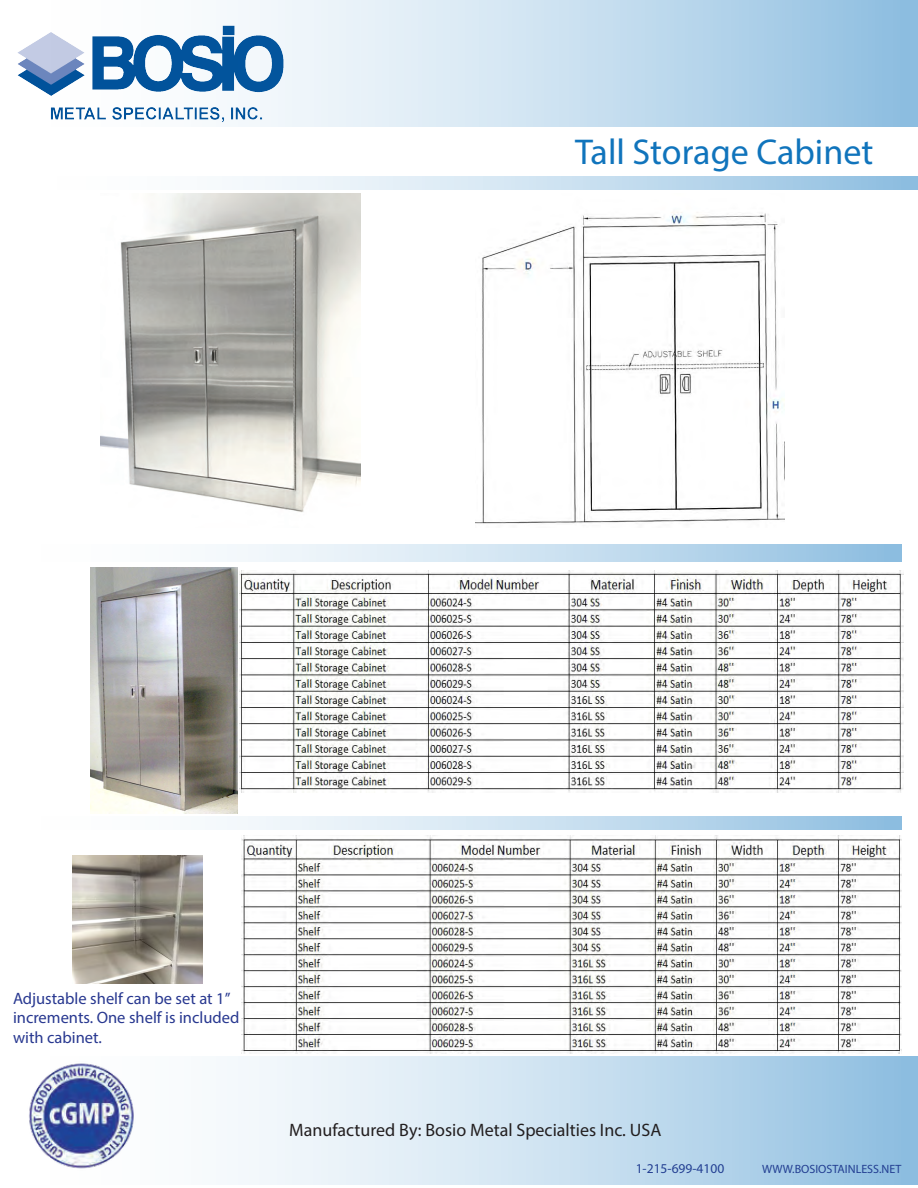
<style>
.page{position:relative;width:918px;height:1188px;background:#fff}
.page>*{position:absolute;margin:0;border:0;box-sizing:border-box;transform-origin:0 0}
.t1{font:36px "Myriad Pro";color:#1074bc}
.t2{font:18px "Myriad Pro";color:#231f20}
.t3{font:16.5px/19.8px "Myriad Pro";color:#283890}
.t4{font:13.5px "Myriad Pro";color:#233f92}
.t5{font:12px "Myriad Pro";color:#233f92}
</style>
<div class="page">
<svg style="left:17px;top:0;width:901px;height:127px"></svg>
<svg style="left:29px;top:1057px;width:889px;height:128px"></svg>
<svg style="left:232px;top:176px;width:686px;height:14px;background:#c7deef"></svg>
<div style="left:0;top:545px;width:902px;height:17px;background:linear-gradient(to right,#fff,#98c4e3)"></div>
<svg style="left:216px;top:816px;width:686px;height:14px;background:#c7deef"></svg>
<img style="left:90px;top:567px;width:147px;height:246px">
<img style="left:476px;top:212px;width:308px;height:312px">
<img style="left:72px;top:856px;width:131px;height:128px">
<img style="left:100px;top:193px;width:260px;height:319px">
<img style="left:240px;top:570px;width:663px;height:223px">
<img style="left:242px;top:835px;width:660px;height:219px">
<h1 class="t1" style="left:575px;top:130px;width:300px">Tall Storage Cabinet</h1>
<p class="t3" style="left:13px;top:988px;width:228px">Adjustable shelf can be set at 1’’ increments. One shelf is included with cabinet.</p>
<p class="t2" style="left:289px;top:1119px;width:374px">Manufactured By: Bosio Metal Specialties Inc. USA</p>
<p class="t4" style="left:636px;top:1161px;width:90px">1-215-699-4100</p>
<p class="t5" style="left:762px;top:1162px;width:141px">WWW.BOSIOSTAINLESS.NET</p>
</div>
